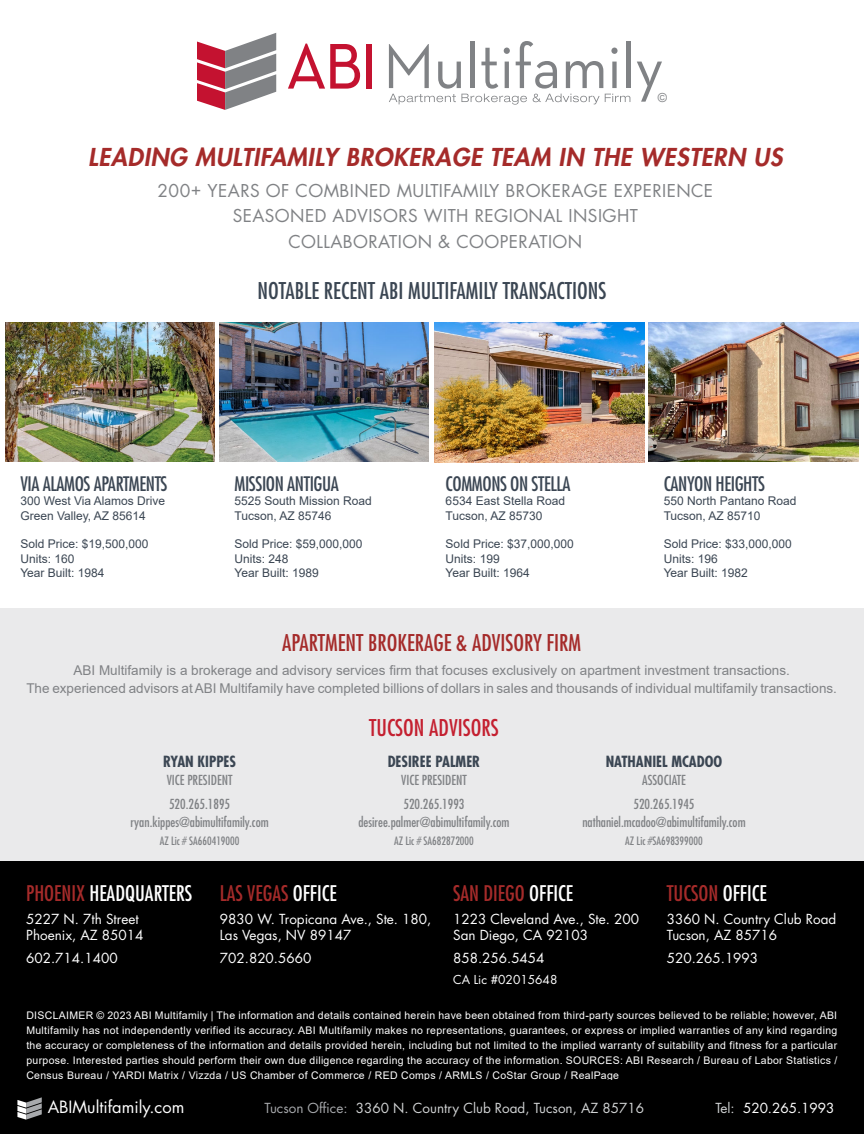
<style>
.page{position:relative;width:864px;height:1134px;background:#fff}
.page>*{position:absolute;margin:0;border:0;box-sizing:border-box;transform-origin:0 0}
.t1{font:italic 800 24px "Futura Std";letter-spacing:.025em;color:#a52b2a}
.t2{font:condensed 22.5px "Futura Std";color:#3b4653}
.t3{font:condensed 22.5px "Futura Std";color:#a52b2a}
.t4{font:condensed 22.5px "Futura Std";color:#c42030}
.t5{font:condensed 21px "Futura Std";color:#a52b2a}
.t6{font:condensed 21px "Futura Std";color:#fff}
.t7{font:condensed 19.5px "Futura Std";letter-spacing:-.02em;color:#3b4653}
.t8{font:17.25px/25.5px "Futura Std";letter-spacing:.025em;color:#808285;text-align:center}
.t9{font:16.5px "Futura Std";color:#fff}
.t10{font:700 condensed 15px "Futura Std";color:#3b4653}
.t11{font:13.5px/18px "Arial";color:#808285;text-align:center}
.t12{font:13.5px/16.2px "Futura Std";color:#fff}
.t13{font:condensed 13.5px/24.8px "Futura Std";color:#808285}
.t14{font:13.5px "Futura Std";color:#d1d3d4}
.t15{font:12.45px "Arial";color:#808285}
.t16{font:12px/14.4px "Arial";color:#3b4653}
.t17{font:12px "Futura Std";color:#fff}
.t18{font:condensed 11.25px "Futura Std";color:#808285}
.t19{font:10.5px/15px "Arial";letter-spacing:.03em;color:#fff;text-align:justify}
.s1{color:#a52b2a}
.s2{color:#fff}
.s3{color:#a7a9ac}
.s4{color:#d1d3d4}
</style>
<div class="page">
<img style="left:435px;top:322px;width:209px;height:141px">
<div style="left:0;top:608px;width:863px;height:252px;background:#eaeaeb"></div>
<div style="left:0;top:861px;width:864px;height:233px;background:#000"></div>
<svg style="left:288px;top:44px;width:72px;height:45px"></svg>
<div style="left:366px;top:44px;width:6px;height:45px;background:#c41230"></div>
<svg style="left:637px;top:62px;width:25px;height:40px"></svg>
<svg style="left:197px;top:33px;width:79px;height:77px"></svg>
<svg style="left:389px;top:41px;width:241px;height:64px"></svg>
<img style="left:5px;top:322px;width:210px;height:140px">
<img style="left:220px;top:322px;width:209px;height:140px">
<img style="left:649px;top:322px;width:209px;height:140px">
<div style="left:0;top:1080px;width:864px;height:54px;background:#000"></div>
<svg style="left:17px;top:1097px;width:25px;height:23px"></svg>
<p class="t15" style="left:658px;top:89px;width:11px">©</p>
<h1 class="t1" style="left:88px;top:142px;width:696px">LEADING MULTIFAMILY BROKERAGE TEAM IN THE WESTERN US</h1>
<h3 class="t8" style="left:158px;top:178px;width:557px">200+ YEARS OF COMBINED MULTIFAMILY BROKERAGE EXPERIENCE<br>SEASONED ADVISORS WITH REGIONAL INSIGHT<br>COLLABORATION &amp; COOPERATION</h3>
<h2 class="t2" style="left:258px;top:278px;width:350px">NOTABLE RECENT ABI MULTIFAMILY TRANSACTIONS</h2>
<h3 class="t7" style="left:20px;top:472px;width:149px">VIA ALAMOS APARTMENTS</h3>
<p class="t16" style="left:20px;top:494px;width:146px">300 West Via Alamos Drive<br>Green Valley, AZ 85614</p>
<p class="t16" style="left:20px;top:537px;width:130px">Sold Price: $19,500,000<br>Units: 160<br>Year Built: 1984</p>
<h3 class="t7" style="left:235px;top:472px;width:106px">MISSION ANTIGUA</h3>
<p class="t16" style="left:235px;top:494px;width:139px">5525 South Mission Road<br>Tucson, AZ 85746</p>
<p class="t16" style="left:235px;top:537px;width:130px">Sold Price: $59,000,000<br>Units: 248<br>Year Built: 1989</p>
<h3 class="t7" style="left:446px;top:472px;width:126px">COMMONS ON STELLA</h3>
<p class="t16" style="left:446px;top:494px;width:121px">6534 East Stella Road<br>Tucson, AZ 85730</p>
<p class="t16" style="left:446px;top:537px;width:130px">Sold Price: $37,000,000<br>Units: 199<br>Year Built: 1964</p>
<h3 class="t7" style="left:664px;top:472px;width:103px">CANYON HEIGHTS</h3>
<p class="t16" style="left:664px;top:494px;width:134px">550 North Pantano Road<br>Tucson, AZ 85710</p>
<p class="t16" style="left:664px;top:537px;width:130px">Sold Price: $33,000,000<br>Units: 196<br>Year Built: 1982</p>
<h2 class="t3" style="left:282px;top:629px;width:301px">APARTMENT BROKERAGE &amp; ADVISORY FIRM</h2>
<p class="t11" style="left:26px;top:662px;width:812px">ABI Multifamily is a brokerage and advisory services firm that focuses exclusively on apartment investment transactions.<br>The experienced advisors at ABI Multifamily have completed billions of dollars in sales and thousands of individual multifamily transactions.</p>
<h3 class="t10" style="left:163px;top:752px;width:75px">RYAN KIPPES</h3>
<p class="t13" style="left:167px;top:767px;width:67px">VICE PRESIDENT<br>520.265.1895</p>
<p class="t13" style="left:130px;top:810px;width:140px">ryan.kippes@abimultifamily.com</p>
<p class="t18" style="left:160px;top:835px;width:81px">AZ Lic # SA660419000</p>
<h2 class="t4" style="left:369px;top:715px;width:131px">TUCSON ADVISORS</h2>
<h3 class="t10" style="left:388px;top:752px;width:94px">DESIREE PALMER</h3>
<p class="t13" style="left:401px;top:767px;width:67px">VICE PRESIDENT<br>520.265.1993</p>
<p class="t13" style="left:358px;top:810px;width:153px">desiree.palmer@abimultifamily.com</p>
<p class="t18" style="left:394px;top:835px;width:81px">AZ Lic # SA682872000</p>
<h3 class="t10" style="left:606px;top:752px;width:118px">NATHANIEL MCADOO</h3>
<p class="t13" style="left:633px;top:767px;width:63px;text-align:center">ASSOCIATE<br>520.265.1945</p>
<p class="t13" style="left:582px;top:810px;width:165px">nathaniel.mcadoo@abimultifamily.com</p>
<p class="t18" style="left:625px;top:835px;width:79px">AZ Lic #SA698399000</p>
<h3 class="t6" style="left:26px;top:880px;width:168px"><span class="s1">PHOENIX</span> HEADQUARTERS</h3>
<p class="t12" style="left:26px;top:911px;width:119px">5227 N. 7th Street<br>Phoenix, AZ 85014</p>
<p class="t12" style="left:26px;top:950px;width:93px">602.714.1400</p>
<h3 class="t5" style="left:220px;top:880px;width:118px">LAS VEGAS <span class="s2">OFFICE</span></h3>
<p class="t12" style="left:220px;top:911px;width:213px">9830 W. Tropicana Ave., Ste. 180,<br>Las Vegas, NV 89147</p>
<p class="t12" style="left:220px;top:950px;width:93px">702.820.5660</p>
<h3 class="t5" style="left:453px;top:880px;width:122px">SAN DIEGO <span class="s2">OFFICE</span></h3>
<p class="t12" style="left:453px;top:911px;width:188px">1223 Cleveland Ave., Ste. 200<br>San Diego, CA 92103</p>
<p class="t12" style="left:453px;top:950px;width:93px">858.256.5454</p>
<p class="t17" style="left:453px;top:972px;width:106px">CA Lic #02015648</p>
<h3 class="t5" style="left:667px;top:880px;width:102px">TUCSON <span class="s2">OFFICE</span></h3>
<p class="t12" style="left:667px;top:911px;width:171px">3360 N. Country Club Road<br>Tucson, AZ 85716</p>
<p class="t12" style="left:667px;top:950px;width:93px">520.265.1993</p>
<p class="t19" style="left:26px;top:1007px;width:812px">DISCLAIMER © 2023 ABI Multifamily | The information and details contained herein have been obtained from third-party sources believed to be reliable; however, ABI Multifamily has not independently verified its accuracy. ABI Multifamily makes no representations, guarantees, or express or implied warranties of any kind regarding the accuracy or completeness of the information and details provided herein, including but not limited to the implied warranty of suitability and fitness for a particular purpose. Interested parties should perform their own due diligence regarding the accuracy of the information. SOURCES: ABI Research / Bureau of Labor Statistics / Census Bureau / YARDI Matrix / Vizzda / US Chamber of Commerce / RED Comps / ARMLS / CoStar Group / RealPage</p>
<h3 class="t9" style="left:48px;top:1097px;width:138px">ABIMultifamily.com</h3>
<p class="t14" style="left:264px;top:1100px;width:381px"><span class="s3">Tucson Office:</span> 3360 N. Country Club Road, Tucson, AZ 85716</p>
<p class="t12" style="left:715px;top:1101px;width:121px"><span class="s4">Tel:</span> 520.265.1993</p>
</div>
